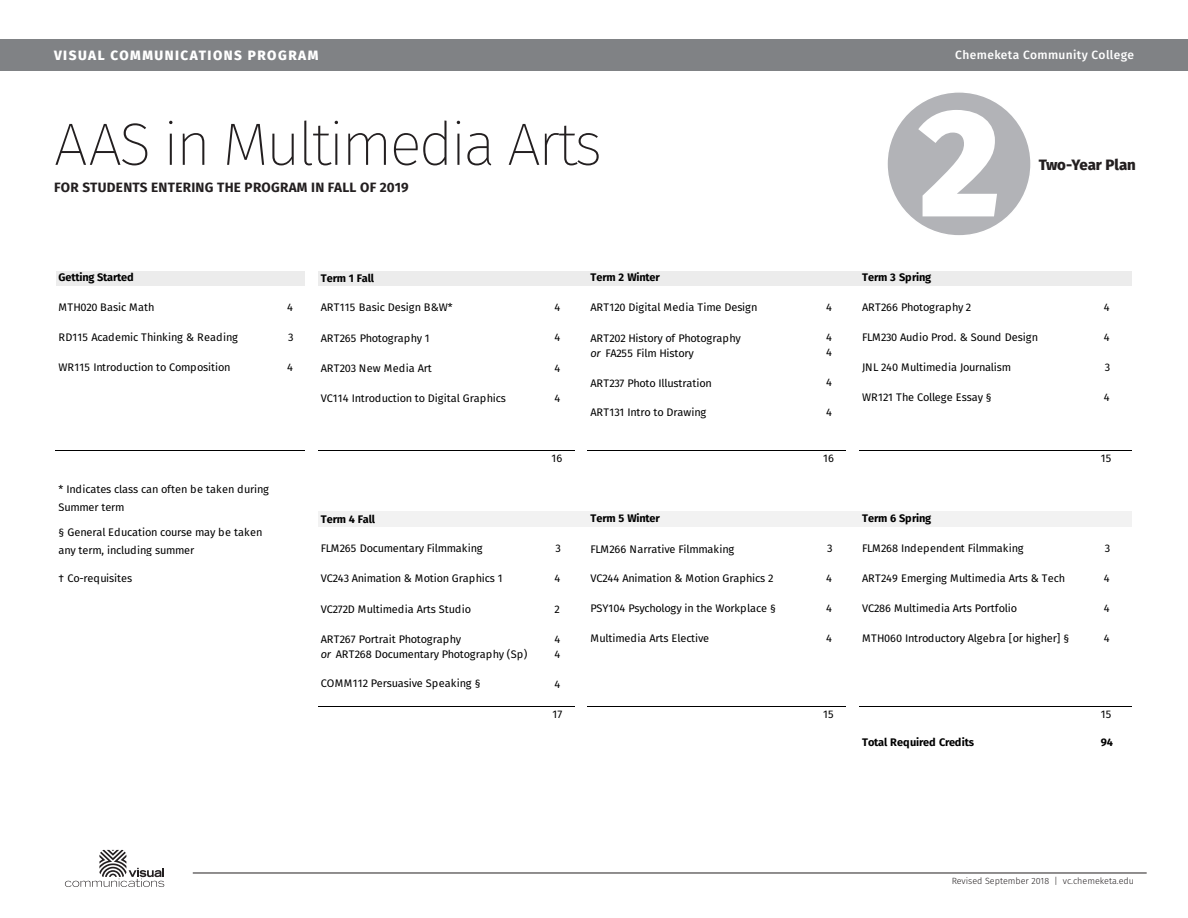
<style>
.page{position:relative;width:1188px;height:918px;background:#fff}
.page>*{position:absolute;margin:0;border:0;box-sizing:border-box;transform-origin:0 0}
.t1{font:800 153px "Fira Sans";color:#fff}
.Page_Title{font:200 60px "Fira Sans";letter-spacing:-.045em;color:#231f20}
.t2{font:800 15px "Fira Sans";color:#231f20}
.Page_Subtitle{font:700 13.5px "Fira Sans";letter-spacing:.02em;color:#231f20}
.t3{font:800 13.5px "Fira Sans";letter-spacing:.11em;color:#fff}
.t4{font:500 12px "Fira Sans";letter-spacing:.03em;color:#fff}
.t5{font:10.95px/18px "Fira Sans";letter-spacing:-.01em;color:#000}
.t6{font:700 10.95px "Fira Sans";letter-spacing:-.01em;color:#000}
.t7{font:10.95px "Fira Sans";letter-spacing:-.03em;color:#000}
.t8{font:300 9px "Fira Sans";color:#231f20}
.s1{font-style:italic}
</style>
<div class="page">
<div style="left:0;top:39px;width:1188px;height:32px;background:#808285"></div>
<hr style="left:193px;top:873px;width:954px;height:1px;background:#231f20">
<svg style="left:65px;top:850px;width:99px;height:37px"></svg>
<div style="left:887px;top:92px;width:144px;height:144px;background:#b2b3b7;border-radius:50%"></div>
<div style="left:56px;top:271px;width:249px;height:15px;background:#ececec"></div>
<div style="left:318px;top:271px;width:814px;height:15px;background:#ececec"></div>
<div style="left:318px;top:511px;width:814px;height:16px;background:#f2f2f2"></div>
<hr style="left:55px;top:450px;width:250px;height:1px;background:#000">
<hr style="left:318px;top:450px;width:257px;height:1px;background:#000">
<hr style="left:588px;top:450px;width:258px;height:1px;background:#000">
<hr style="left:318px;top:706px;width:257px;height:1px;background:#000">
<hr style="left:588px;top:706px;width:258px;height:1px;background:#000">
<hr style="left:859px;top:450px;width:273px;height:1px;background:#000">
<hr style="left:859px;top:706px;width:273px;height:1px;background:#000">
<p class="t3" style="left:54px;top:44px;width:266px">VISUAL COMMUNICATIONS PROGRAM</p>
<p class="t4" style="left:955px;top:46px;width:180px">Chemeketa Community College</p>
<p class="Page_Title" style="left:54px;top:102px;width:550px">AAS in Multimedia Arts</p>
<p class="Page_Subtitle" style="left:54px;top:176px;width:356px">FOR STUDENTS ENTERING THE PROGRAM IN FALL OF 2019</p>
<h1 class="t1" style="left:919px;top:26px;width:83px">2</h1>
<h3 class="t2" style="left:1039px;top:151px;width:99px">Two-Year Plan</h3>
<p class="t6" style="left:58px;top:268px;width:77px">Getting Started</p>
<p class="t6" style="left:321px;top:269px;width:55px">Term 1 Fall</p>
<p class="t6" style="left:591px;top:268px;width:71px">Term 2 Winter</p>
<p class="t6" style="left:862px;top:268px;width:70px">Term 3 Spring</p>
<p class="t5" style="left:58px;top:298px;width:98px">MTH020 Basic Math</p>
<p class="t5" style="left:287px;top:298px;width:7px">4</p>
<p class="t5" style="left:321px;top:298px;width:133px">ART115 Basic Design B&amp;W*</p>
<p class="t5" style="left:555px;top:298px;width:7px">4</p>
<p class="t5" style="left:591px;top:298px;width:169px">ART120 Digital Media Time Design</p>
<p class="t5" style="left:826px;top:298px;width:7px">4</p>
<p class="t5" style="left:862px;top:298px;width:111px">ART266 Photography 2</p>
<p class="t5" style="left:1104px;top:298px;width:7px">4</p>
<p class="t5" style="left:58px;top:328px;width:181px">RD115 Academic Thinking &amp; Reading</p>
<p class="t5" style="left:288px;top:328px;width:7px">3</p>
<p class="t5" style="left:321px;top:329px;width:110px">ART265 Photography 1</p>
<p class="t5" style="left:555px;top:328px;width:7px">4</p>
<p class="t5" style="left:591px;top:329px;width:152px">ART202 History of Photography</p>
<p class="t5" style="left:826px;top:328px;width:7px">4</p>
<p class="t7" style="left:862px;top:329px;width:178px">FLM230 Audio Prod. &amp; Sound Design</p>
<p class="t5" style="left:1104px;top:328px;width:7px">4</p>
<p class="t5" style="left:591px;top:344px;width:105px"><span class="s1">or</span> FA255 Film History</p>
<p class="t5" style="left:826px;top:343px;width:7px">4</p>
<p class="t5" style="left:58px;top:358px;width:174px">WR115 Introduction to Composition</p>
<p class="t5" style="left:287px;top:358px;width:7px">4</p>
<p class="t5" style="left:321px;top:359px;width:112px">ART203 New Media Art</p>
<p class="t5" style="left:555px;top:359px;width:7px">4</p>
<p class="t5" style="left:862px;top:358px;width:151px">JNL 240 Multimedia Journalism</p>
<p class="t5" style="left:1105px;top:358px;width:7px">3</p>
<p class="t5" style="left:591px;top:374px;width:123px">ART237 Photo Illustration</p>
<p class="t5" style="left:826px;top:373px;width:7px">4</p>
<p class="t5" style="left:321px;top:389px;width:186px">VC114 Introduction to Digital Graphics</p>
<p class="t5" style="left:555px;top:389px;width:7px">4</p>
<p class="t5" style="left:862px;top:388px;width:131px">WR121 The College Essay §</p>
<p class="t5" style="left:1104px;top:388px;width:7px">4</p>
<p class="t5" style="left:591px;top:403px;width:117px">ART131 Intro to Drawing</p>
<p class="t5" style="left:826px;top:403px;width:7px">4</p>
<p class="t5" style="left:552px;top:449px;width:12px">16</p>
<p class="t5" style="left:823px;top:449px;width:12px">16</p>
<p class="t5" style="left:1101px;top:449px;width:12px">15</p>
<p class="t5" style="left:58px;top:480px;width:212px">* Indicates class can often be taken during<br>Summer term</p>
<p class="t5" style="left:58px;top:523px;width:206px">§ General Education course may be taken any term, including summer</p>
<p class="t6" style="left:321px;top:510px;width:56px">Term 4 Fall</p>
<p class="t6" style="left:591px;top:509px;width:71px">Term 5 Winter</p>
<p class="t6" style="left:862px;top:509px;width:70px">Term 6 Spring</p>
<p class="t5" style="left:321px;top:539px;width:163px">FLM265 Documentary Filmmaking</p>
<p class="t5" style="left:556px;top:539px;width:7px">3</p>
<p class="t5" style="left:591px;top:540px;width:145px">FLM266 Narrative Filmmaking</p>
<p class="t5" style="left:827px;top:539px;width:7px">3</p>
<p class="t5" style="left:862px;top:539px;width:163px">FLM268 Independent Filmmaking</p>
<p class="t5" style="left:1105px;top:539px;width:7px">3</p>
<p class="t5" style="left:58px;top:569px;width:76px">† Co-requisites</p>
<p class="t5" style="left:321px;top:569px;width:183px">VC243 Animation &amp; Motion Graphics 1</p>
<p class="t5" style="left:555px;top:569px;width:7px">4</p>
<p class="t5" style="left:591px;top:569px;width:185px">VC244 Animation &amp; Motion Graphics 2</p>
<p class="t5" style="left:826px;top:569px;width:7px">4</p>
<p class="t5" style="left:862px;top:569px;width:205px">ART249 Emerging Multimedia Arts &amp; Tech</p>
<p class="t5" style="left:1104px;top:569px;width:7px">4</p>
<p class="t5" style="left:321px;top:600px;width:152px">VC272D Multimedia Arts Studio</p>
<p class="t5" style="left:555px;top:600px;width:7px">2</p>
<p class="t5" style="left:591px;top:599px;width:187px">PSY104 Psychology in the Workplace §</p>
<p class="t5" style="left:826px;top:599px;width:7px">4</p>
<p class="t5" style="left:862px;top:599px;width:157px">VC286 Multimedia Arts Portfolio</p>
<p class="t5" style="left:1104px;top:599px;width:7px">4</p>
<p class="t5" style="left:321px;top:630px;width:142px">ART267 Portrait Photography</p>
<p class="t5" style="left:555px;top:630px;width:7px">4</p>
<p class="t5" style="left:591px;top:629px;width:120px">Multimedia Arts Elective</p>
<p class="t5" style="left:826px;top:629px;width:7px">4</p>
<p class="t5" style="left:862px;top:629px;width:209px">MTH060 Introductory Algebra [or higher] §</p>
<p class="t5" style="left:1104px;top:629px;width:7px">4</p>
<p class="t5" style="left:321px;top:645px;width:208px"><span class="s1">or</span> ART268 Documentary Photography (Sp)</p>
<p class="t5" style="left:555px;top:645px;width:7px">4</p>
<p class="t5" style="left:321px;top:673px;width:161px">COMM112 Persuasive Speaking §</p>
<p class="t5" style="left:555px;top:674px;width:7px">4</p>
<p class="t5" style="left:553px;top:704px;width:11px">17</p>
<p class="t5" style="left:823px;top:704px;width:12px">15</p>
<p class="t5" style="left:1101px;top:704px;width:12px">15</p>
<p class="t6" style="left:862px;top:733px;width:114px">Total Required Credits</p>
<p class="t6" style="left:1101px;top:733px;width:14px">94</p>
<p class="t8" style="left:952px;top:875px;width:184px">Revised September 2018 | vc.chemeketa.edu</p>
</div>
